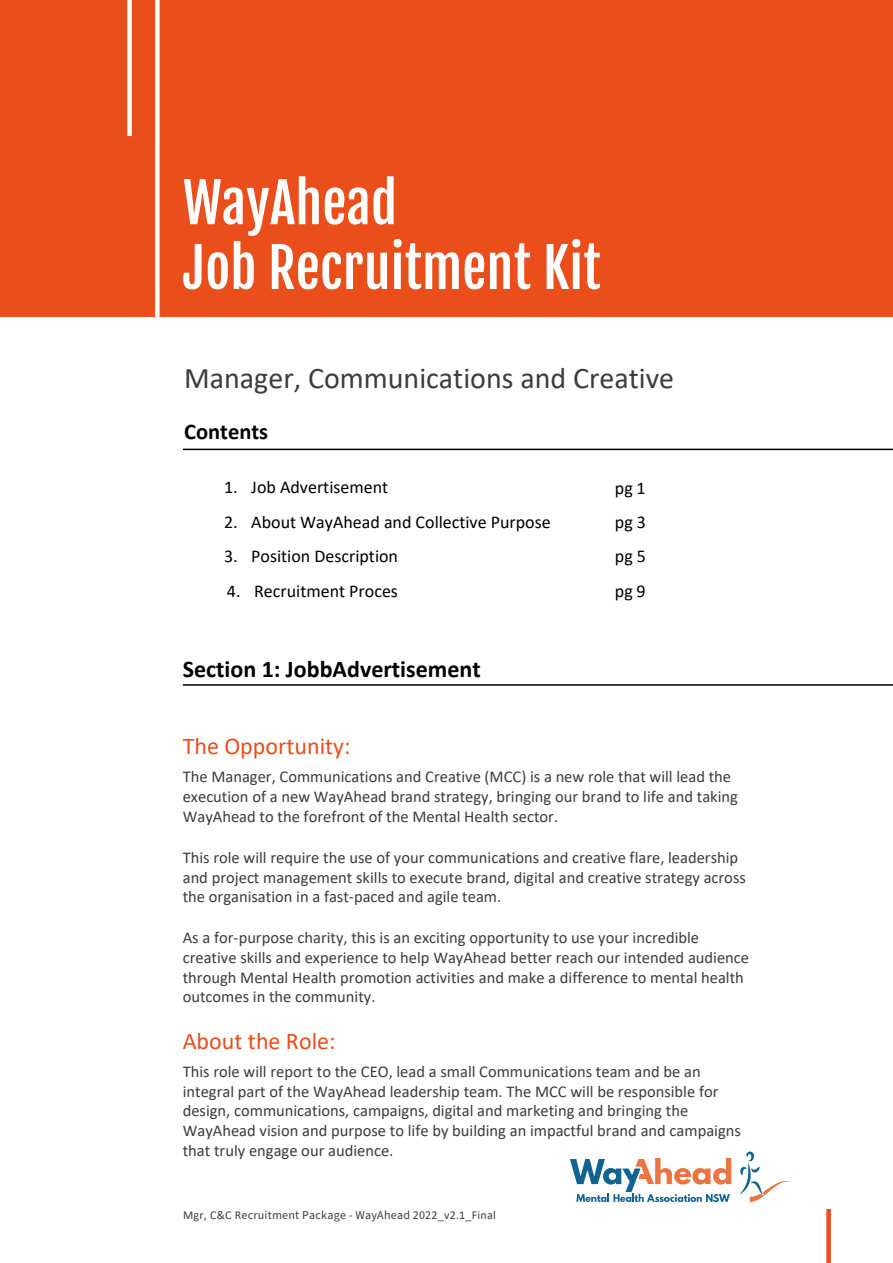
<style>
.page{position:relative;width:893px;height:1263px;background:#fff}
.page>*{position:absolute;margin:0;border:0;box-sizing:border-box;transform-origin:0 0}
.t1{font:54px/64.8px "Fjalla One";color:#fff}
.t2{font:30px "Calibri";color:#3c3c3b}
.t3{font:24px "Calibri";color:#e94e1b}
.t4{font:700 24px "Calibri";color:#000}
.t5{font:700 22.5px "Calibri";color:#000}
.t6{font:18px/34.3px "Calibri";color:#000;text-align:justify}
.t7{font:16.5px/19.8px "Calibri";color:#3c3c3b}
.t8{font:12px "Source Sans Pro";letter-spacing:.02em;color:#3c3c3b}
.s1{font-family:"Calibri"}
</style>
<div class="page">
<div style="left:826px;top:1209px;width:5px;height:54px;background:#e94e1b"></div>
<div style="left:0;top:0;width:893px;height:316px;background:#e94e1b"></div>
<svg style="left:740px;top:1151px;width:52px;height:51px"></svg>
<svg style="left:570px;top:1158px;width:161px;height:44px"></svg>
<div style="left:155px;top:0;width:5px;height:340px;background:#fff"></div>
<div style="left:127px;top:0;width:5px;height:136px;background:#fff"></div>
<hr style="left:183px;top:449px;width:710px;height:1px;background:#000">
<hr style="left:183px;top:684px;width:710px;height:2px;background:#000">
<h1 class="t1" style="left:183px;top:171px;width:419px">WayAhead<br>Job Recruitment Kit</h1>
<h2 class="t2" style="left:184px;top:357px;width:492px">Manager, Communications and Creative</h2>
<h3 class="t5" style="left:184px;top:416px;width:86px">Contents</h3>
<p class="t6" style="left:224px;top:470px;width:166px">1. Job Advertisement</p>
<p class="t6" style="left:224px;top:504px;width:328px">2. About WayAhead and Collective Purpose</p>
<p class="t6" style="left:224px;top:539px;width:175px">3. Position Description</p>
<p class="t6" style="left:227px;top:573px;width:173px">4. Recruitment Proces</p>
<p class="t6" style="left:615px;top:573px;width:32px">pg 9</p>
<p class="t6" style="left:615px;top:470px;width:33px">pg 1 pg 3 pg 5</p>
<h3 class="t4" style="left:183px;top:652px;width:299px">Section 1: JobbAdvertisement</h3>
<h3 class="t3" style="left:183px;top:730px;width:169px">The Opportunity:</h3>
<p class="t7" style="left:183px;top:767px;width:557px">The Manager, Communications and Creative (MCC) is a new role that will lead the execution of a new WayAhead brand strategy, bringing our brand to life and taking<br>WayAhead to the forefront of the Mental Health sector.</p>
<p class="t7" style="left:183px;top:847px;width:565px">This role will require the use of your communications and creative flare, leadership and project management skills to execute brand, digital and creative strategy across the organisation in a fast-paced and agile team.</p>
<p class="t7" style="left:183px;top:927px;width:568px">As a for-purpose charity, this is an exciting opportunity to use your incredible creative skills and experience to help WayAhead better reach our intended audience through Mental Health promotion activities and make a difference to mental health outcomes in the community.</p>
<h3 class="t3" style="left:183px;top:1024px;width:154px">About the Role:</h3>
<p class="t7" style="left:183px;top:1061px;width:560px">This role will report to the CEO, lead a small Communications team and be an integral part of the WayAhead leadership team. The MCC will be responsible for design, communications, campaigns, digital and marketing and bringing the WayAhead vision and purpose to life by building an impactful brand and campaigns that truly engage our audience.</p>
<p class="t8" style="left:183px;top:1207px;width:314px"><span class="s1">Mgr, C&amp;C R</span>ecruitment Package - WayAhead 202<span class="s1">2_v2.1_Final</span></p>
</div>
